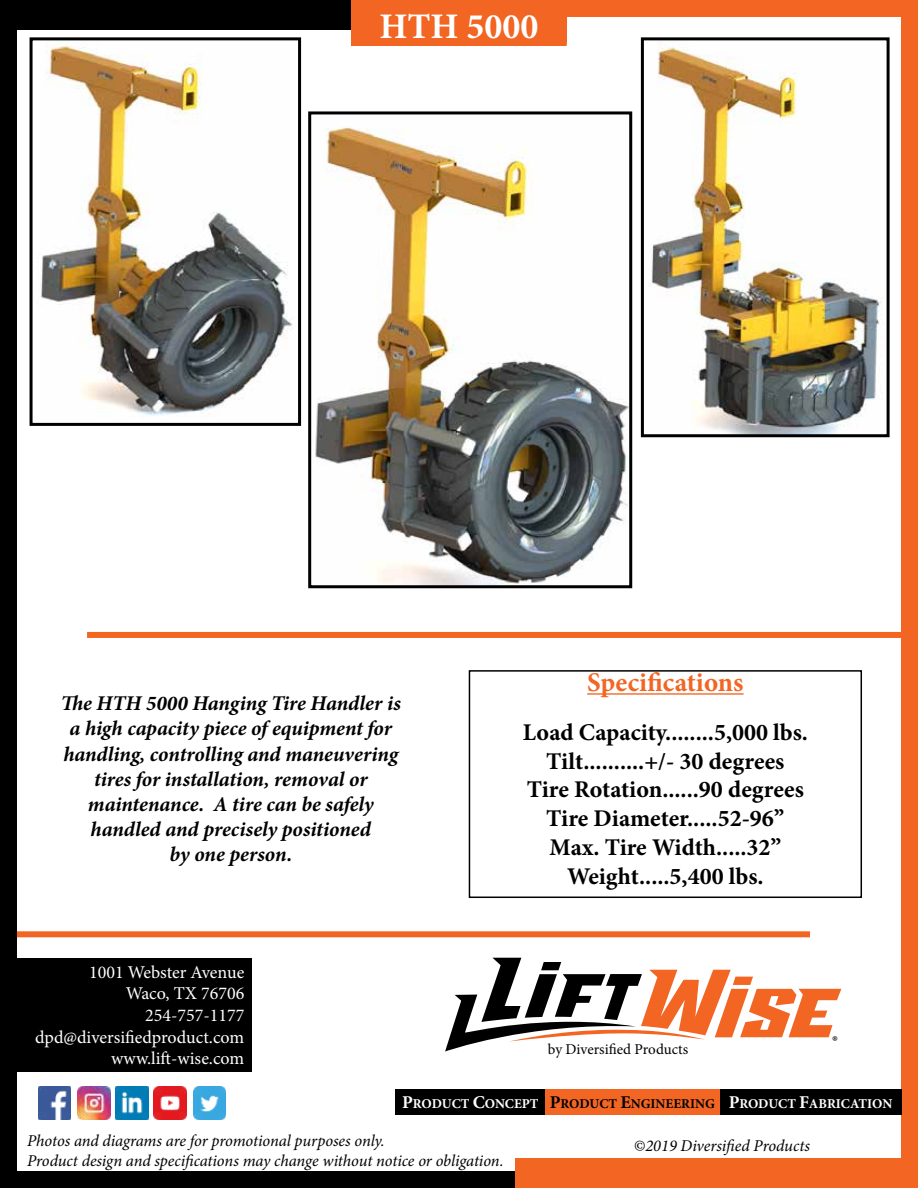
<style>
.page{position:relative;width:918px;height:1188px;background:#fff}
.page>*{position:absolute;margin:0;border:0;box-sizing:border-box;transform-origin:0 0}
.t1{font:700 36px "Minion Pro";color:#fff}
.t2{font:700 27px "Minion Pro";color:#f26522}
.t3{font:700 24px/28.8px "Minion Pro";color:#000;text-align:center}
.t4{font:italic 700 21px/25.2px "Minion Pro";letter-spacing:-.005em;color:#000;text-align:center}
.t5{font:18px/21.6px "Minion Pro";color:#fff;text-align:right}
.t6{font:18px "Minion Pro";color:#000}
.t7{font:italic 16.5px/19.8px "Minion Pro";letter-spacing:-.01em;color:#000}
.t8{font:15px "Minion Pro";color:#000}
.t9{font:700 13.5px "Minion Pro";color:#fff}
.s1{font-size:18px}
.s2{font-size:18px;color:#000}
.s3{color:#000}
</style>
<div class="page">
<div style="left:0;top:931px;width:810px;height:6px;background:#f26522"></div>
<div style="left:87px;top:632px;width:814px;height:6px;background:#f26522"></div>
<div style="left:0;top:1171px;width:516px;height:17px;background:#000"></div>
<div style="left:516px;top:1158px;width:402px;height:30px;background:#f26522"></div>
<div style="left:567px;top:0;width:351px;height:17px;background:#f26522"></div>
<div style="left:901px;top:13px;width:17px;height:1175px;background:#f26522"></div>
<div style="left:0;top:0;width:355px;height:30px;background:#000"></div>
<div style="left:351px;top:0;width:216px;height:46px;background:#f26522"></div>
<div style="left:351px;top:12px;width:216px;height:30px;background:#f26522"></div>
<div style="left:0;top:0;width:17px;height:1188px;background:#000"></div>
<div style="left:13px;top:958px;width:238px;height:113px;background:#000"></div>
<div style="left:396px;top:1089px;width:149px;height:26px;background:#000"></div>
<div style="left:545px;top:1089px;width:175px;height:26px;background:#f26522"></div>
<div style="left:720px;top:1089px;width:181px;height:26px;background:#000"></div>
<svg style="left:445px;top:958px;width:396px;height:94px"></svg>
<img style="left:193px;top:1087px;width:32px;height:32px">
<img style="left:78px;top:1087px;width:32px;height:32px">
<img style="left:154px;top:1087px;width:32px;height:32px">
<img style="left:39px;top:1087px;width:32px;height:32px">
<img style="left:116px;top:1087px;width:32px;height:32px">
<hr style="left:587px;top:693px;width:157px;height:2px;background:#f26522">
<div style="left:469px;top:670px;width:393px;height:228px;border:2px solid #000"></div>
<img style="left:651px;top:45px;width:232px;height:388px">
<div style="left:641px;top:37px;width:249px;height:400px;border:3px solid #000"></div>
<img style="left:40px;top:45px;width:253px;height:371px">
<div style="left:30px;top:37px;width:271px;height:389px;border:3px solid #000"></div>
<img style="left:315px;top:127px;width:313px;height:457px">
<div style="left:308px;top:111px;width:324px;height:477px;border:3px solid #000"></div>
<h1 class="t1" style="left:379px;top:1px;width:161px">HTH 5000</h1>
<p class="t4" style="left:61px;top:691px;width:342px">The HTH 5000 Hanging Tire Handler is a high capacity piece of equipment for handling, controlling and maneuvering tires for installation, removal or maintenance. A tire can be safely handled and precisely positioned<br>by one person.</p>
<p class="t5" style="left:35px;top:961px;width:211px">1001 Webster Avenue<br>Waco, TX 76706<br>254-757-1177 dpd@diversifiedproduct.com www.lift-wise.com</p>
<p class="t2" style="left:587px;top:664px;width:158px">Specifications</p>
<p class="t3" style="left:523px;top:718px;width:287px">Load Capacity........5,000 lbs.<br>Tilt..........+/- 30 degrees<br>Tire Rotation......90 degrees<br>Tire Diameter.....52-96’’<br>Max. Tire Width.....32’’<br>Weight.....5,400 lbs.</p>
<p class="t8" style="left:548px;top:1039px;width:142px">by Diversified Products</p>
<p class="t6" style="left:832px;top:1030px;width:7px">®</p>
<p class="t9" style="left:402px;top:1095px;width:492px"><span class="s1">P</span>RODUCT <span class="s1">C</span>ONCEPT <span class="s2">P</span><span class="s3">RODUCT</span> <span class="s2">E</span><span class="s3">NGINEERING</span> <span class="s1">P</span>RODUCT <span class="s1">F</span>ABRICATION</p>
<p class="t7" style="left:27px;top:1131px;width:478px">Photos and diagrams are for promotional purposes only.<br>Product design and specifications may change without notice or obligation.</p>
<p class="t7" style="left:634px;top:1136px;width:178px">©2019 Diversified Products</p>
</div>
